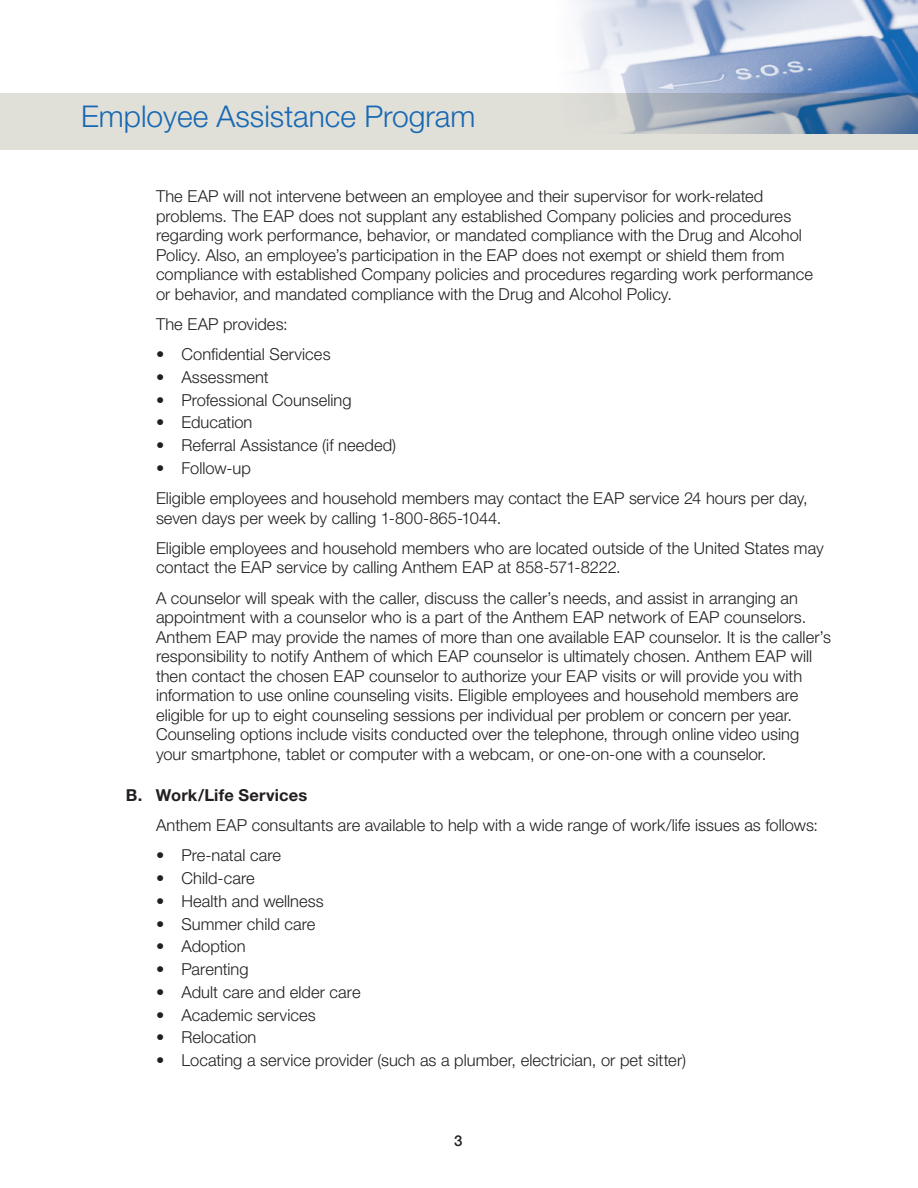
<style>
.page{position:relative;width:918px;height:1188px;background:#fff}
.page>*{position:absolute;margin:0;border:0;box-sizing:border-box;transform-origin:0 0}
.t1{font:300 30px "Helvetica Neue";color:#1768b4}
.HD_2_Body{font:300 16.5px/19.5px "Helvetica Neue";color:#231f20}
.HD_2_Indent_1{font:300 16.5px "Helvetica Neue";letter-spacing:.005em;color:#231f20}
.HD_2{font:700 16.5px "Helvetica Neue";letter-spacing:.01em;color:#231f20}
.t2{font:500 15px "Helvetica Neue";color:#231f20}
</style>
<div class="page">
<div style="left:0;top:93px;width:918px;height:57px;background:#e1e0d8"></div>
<img style="left:575px;top:0;width:343px;height:133px">
<h1 class="t1" style="left:81px;top:98px;width:396px">Employee Assistance Program</h1>
<p class="HD_2_Body" style="left:156px;top:186px;width:658px">The EAP will not intervene between an employee and their supervisor for work-related problems. The EAP does not supplant any established Company policies and procedures regarding work performance, behavior, or mandated compliance with the Drug and Alcohol Policy. Also, an employee’s participation in the EAP does not exempt or shield them from compliance with established Company policies and procedures regarding work performance or behavior, and mandated compliance with the Drug and Alcohol Policy.</p>
<p class="HD_2_Body" style="left:156px;top:314px;width:133px">The EAP provides:</p>
<p class="HD_2_Indent_1" style="left:156px;top:344px;width:176px">• Confidential Services</p>
<p class="HD_2_Indent_1" style="left:156px;top:367px;width:114px">• Assessment</p>
<p class="HD_2_Indent_1" style="left:156px;top:390px;width:197px">• Professional Counseling</p>
<p class="HD_2_Indent_1" style="left:156px;top:412px;width:98px">• Education</p>
<p class="HD_2_Indent_1" style="left:156px;top:435px;width:242px">• Referral Assistance (if needed)</p>
<p class="HD_2_Indent_1" style="left:156px;top:458px;width:96px">• Follow-up</p>
<p class="HD_2_Body" style="left:156px;top:488px;width:653px">Eligible employees and household members may contact the EAP service 24 hours per day, seven days per week by calling 1-800-865-1044.</p>
<p class="HD_2_Body" style="left:156px;top:538px;width:669px">Eligible employees and household members who are located outside of the United States may contact the EAP service by calling Anthem EAP at 858-571-8222.</p>
<p class="HD_2_Body" style="left:156px;top:588px;width:676px">A counselor will speak with the caller, discuss the caller’s needs, and assist in arranging an appointment with a counselor who is a part of the Anthem EAP network of EAP counselors.<br>Anthem EAP may provide the names of more than one available EAP counselor. It is the caller’s responsibility to notify Anthem of which EAP counselor is ultimately chosen. Anthem EAP will then contact the chosen EAP counselor to authorize your EAP visits or will provide you with information to use online counseling visits. Eligible employees and household members are eligible for up to eight counseling sessions per individual per problem or concern per year.<br>Counseling options include visits conducted over the telephone, through online video using your smartphone, tablet or computer with a webcam, or one-on-one with a counselor.</p>
<p class="HD_2" style="left:126px;top:785px;width:183px">B. Work/Life Services</p>
<p class="HD_2_Body" style="left:156px;top:815px;width:664px">Anthem EAP consultants are available to help with a wide range of work/life issues as follows:</p>
<p class="HD_2_Indent_1" style="left:156px;top:845px;width:127px">• Pre-natal care</p>
<p class="HD_2_Indent_1" style="left:156px;top:868px;width:100px">• Child-care</p>
<p class="HD_2_Indent_1" style="left:156px;top:891px;width:169px">• Health and wellness</p>
<p class="HD_2_Indent_1" style="left:156px;top:914px;width:161px">• Summer child care</p>
<p class="HD_2_Indent_1" style="left:156px;top:936px;width:91px">• Adoption</p>
<p class="HD_2_Indent_1" style="left:156px;top:959px;width:94px">• Parenting</p>
<p class="HD_2_Indent_1" style="left:156px;top:982px;width:206px">• Adult care and elder care</p>
<p class="HD_2_Indent_1" style="left:156px;top:1005px;width:161px">• Academic services</p>
<p class="HD_2_Indent_1" style="left:156px;top:1027px;width:102px">• Relocation</p>
<p class="HD_2_Indent_1" style="left:156px;top:1050px;width:532px">• Locating a service provider (such as a plumber, electrician, or pet sitter)</p>
<p class="t2" style="left:454px;top:1131px;width:10px">3</p>
</div>
